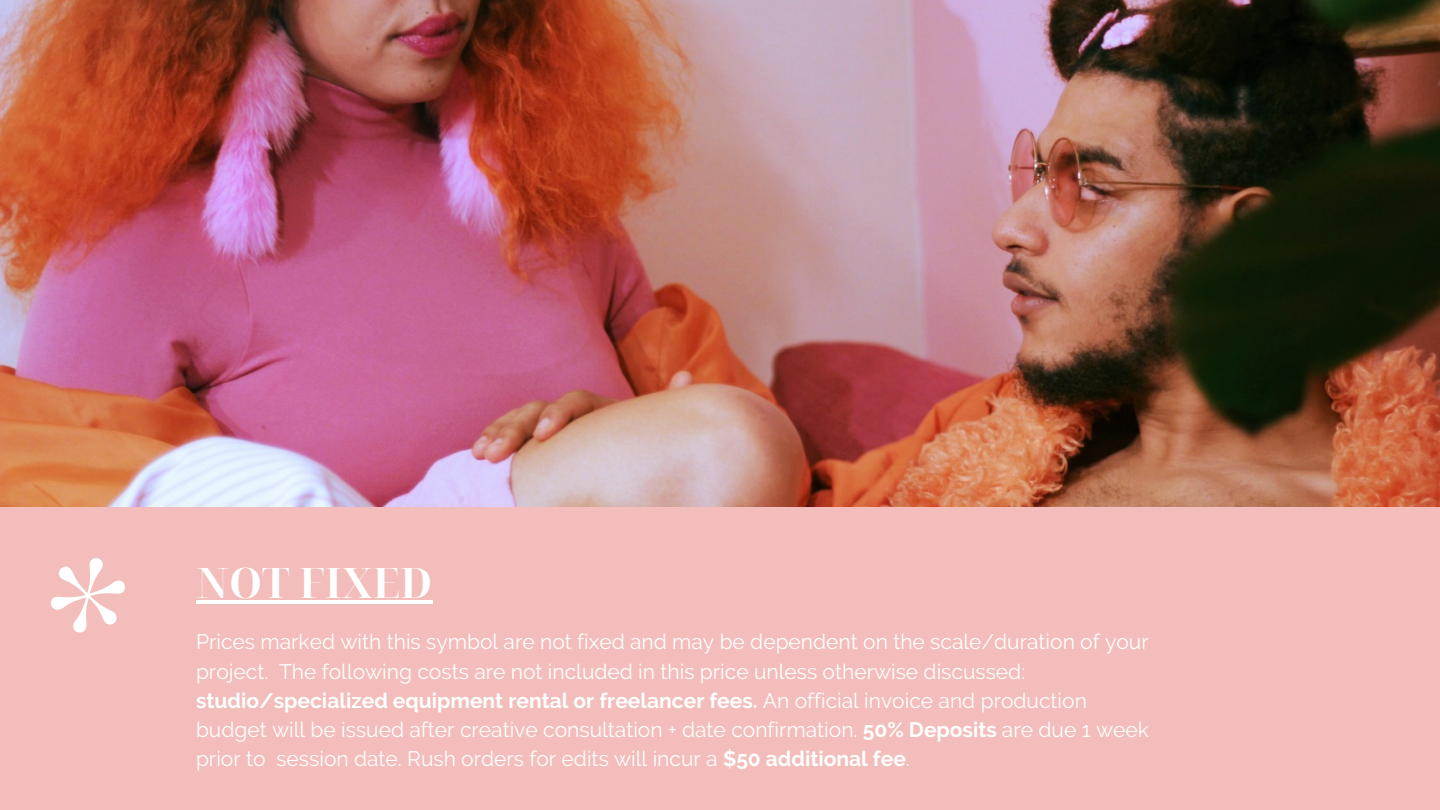
<style>
.page{position:relative;width:1440px;height:810px;background:#fff}
.page>*{position:absolute;margin:0;border:0;box-sizing:border-box;transform-origin:0 0}
.t1{font:italic 700 203.8px "Bodoni FLF";color:#fff}
.t2{font:700 42px "Noto Serif Display";color:#fff}
.t3{font:21px/29.2px "Raleway";color:#fff}
.s1{font-weight:700}
</style>
<div class="page">
<img style="left:0;top:0;width:1440px;height:507px">
<div style="left:0;top:507px;width:1440px;height:303px;background:#f2bdba"></div>
<hr style="left:196px;top:600px;width:236px;height:4px;background:#fff">
<p class="t1" style="left:26px;top:521px;width:85px">*</p>
<h1 class="t2" style="left:196px;top:553px;width:238px">NOT FIXED</h1>
<p class="t3" style="left:196px;top:627px;width:954px">Prices marked with this symbol are not fixed and may be dependent on the scale/duration of your project. The following costs are not included in this price unless otherwise discussed: <span class="s1">studio/specialized equipment rental or freelancer fees.</span> An official invoice and production budget will be issued after creative consultation + date confirmation. <span class="s1">50% Deposits</span> are due 1 week prior to session date. Rush orders for edits will incur a <span class="s1">$50 additional fee</span>.</p>
</div>
